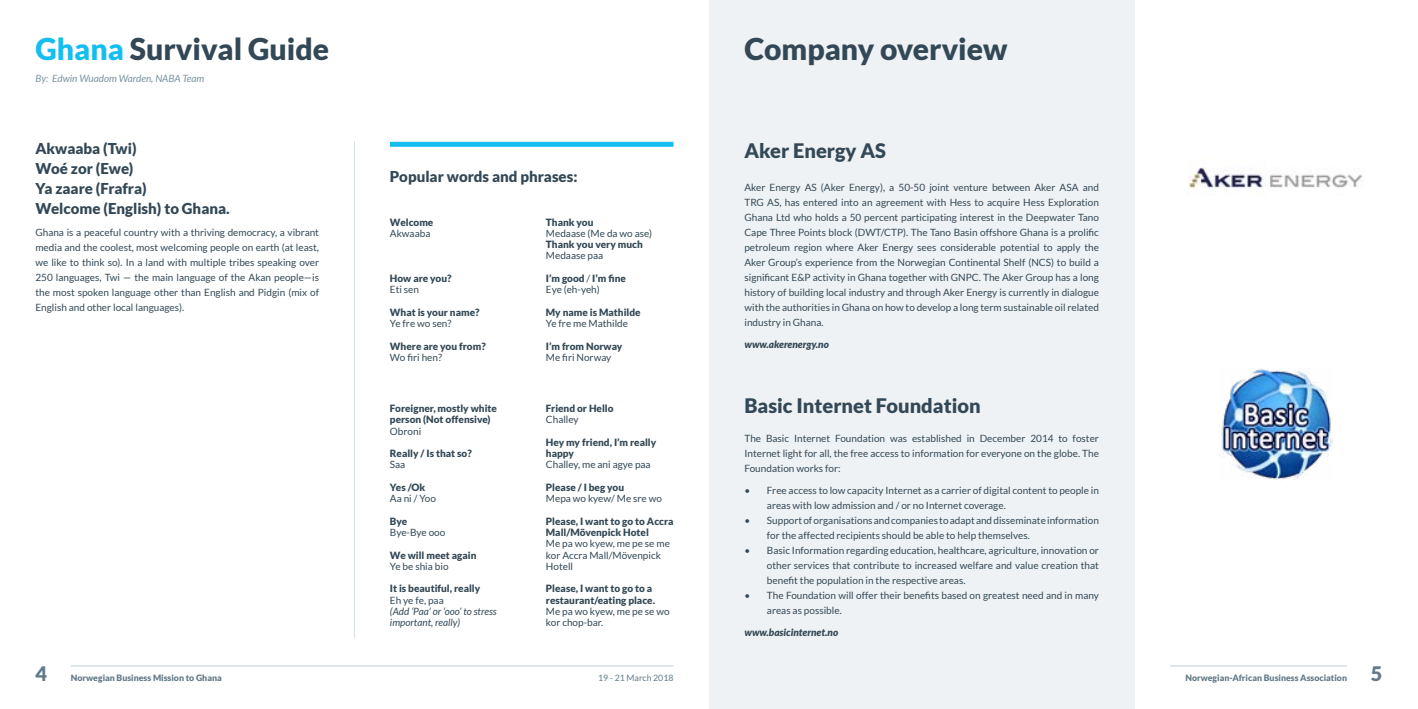
<style>
.page{position:relative;width:1418px;height:709px;background:#fff}
.page>*{position:absolute;margin:0;border:0;box-sizing:border-box;transform-origin:0 0}
.t1{font:900 30px "Lato";color:#334856}
.t2{font:900 20px "Lato";color:#334856}
.t3{font:900 20px "Lato";color:#627a88}
.t4{font:900 15px/20px "Lato";color:#334856}
.t5{font:10px/15px "Lato";color:#334856}
.t6{font:900 10px/11.2px "Lato";color:#334856}
.t7{font:italic 10px/11.2px "Lato";color:#334856}
.t8{font:italic 900 10px "Lato";color:#334856}
.t9{font:italic 10px "Lato";color:#7a93a0}
.t10{font:900 8.75px "Lato";color:#627a88}
.t11{font:8.75px "Lato";color:#627a88}
.s1{color:#15bef0}
.s2{font-weight:400}
</style>
<div class="page">
<div style="left:709px;top:0;width:425px;height:709px;background:#eff2f4"></div>
<hr style="left:1169px;top:665px;width:177px;height:1px;background:#bdd0d9">
<hr style="left:71px;top:665px;width:602px;height:1px;background:#bdd0d9">
<div style="left:390px;top:142px;width:283px;height:5px;background:#15bef0"></div>
<hr style="left:354px;top:142px;width:1px;height:496px;background:#d6dee0">
<img style="left:1187px;top:163px;width:176px;height:26px">
<img style="left:1220px;top:369px;width:112px;height:111px">
<h1 class="t1" style="left:35px;top:31px;width:295px"><span class="s1">Ghana</span> Survival Guide</h1>
<p class="t9" style="left:35px;top:72px;width:170px">By: Edwin Wuadom Warden, NABA Team</p>
<h3 class="t4" style="left:35px;top:138px;width:196px">Akwaaba (Twi)<br>Woé zor (Ewe)<br>Ya zaare (Frafra)<br>Welcome (English) to Ghana.</h3>
<p class="t5" style="left:35px;top:225px;width:285px;text-align:justify">Ghana is a peaceful country with a thriving democracy, a vibrant media and the coolest, most welcoming people on earth (at least, we like to think so). In a land with multiple tribes speaking over 250 languages, Twi — the main language of the Akan people—is the most spoken language other than English and Pidgin (mix of English and other local languages).</p>
<h3 class="t4" style="left:390px;top:166px;width:189px">Popular words and phrases:</h3>
<p class="t6" style="left:390px;top:216px;width:45px">Welcome</p>
<p class="t5" style="left:390px;top:226px;width:42px">Akwaaba</p>
<p class="t6" style="left:390px;top:272px;width:63px">How are you?</p>
<p class="t5" style="left:390px;top:282px;width:31px">Eti sen</p>
<p class="t6" style="left:390px;top:306px;width:91px">What is your name?</p>
<p class="t5" style="left:390px;top:316px;width:63px">Ye fre wo sen?</p>
<p class="t6" style="left:390px;top:340px;width:97px">Where are you from?</p>
<p class="t5" style="left:390px;top:349px;width:54px">Wo firi hen?</p>
<p class="t6" style="left:546px;top:216px;width:49px">Thank you</p>
<p class="t5" style="left:546px;top:226px;width:108px">Medaase (Me da wo ase)</p>
<p class="t6" style="left:546px;top:239px;width:98px">Thank you very much</p>
<p class="t5" style="left:546px;top:248px;width:59px">Medaase paa</p>
<p class="t6" style="left:546px;top:272px;width:81px">I’m good <span class="s2">/</span> I’m fine<br><span class="s2">Eye (eh-yeh)</span></p>
<p class="t6" style="left:546px;top:306px;width:96px">My name is Mathilde</p>
<p class="t5" style="left:546px;top:316px;width:84px">Ye fre me Mathilde</p>
<p class="t6" style="left:546px;top:340px;width:78px">I’m from Norway</p>
<p class="t5" style="left:546px;top:349px;width:67px">Me firi Norway</p>
<p class="t6" style="left:390px;top:402px;width:109px">Foreigner, mostly white person (Not offensive)</p>
<p class="t5" style="left:390px;top:423px;width:33px">Obroni</p>
<p class="t6" style="left:390px;top:447px;width:83px">Really / Is that so?</p>
<p class="t5" style="left:390px;top:457px;width:17px">Saa</p>
<p class="t6" style="left:390px;top:481px;width:37px">Yes /Ok</p>
<p class="t5" style="left:390px;top:491px;width:48px">Aa ni / Yoo</p>
<p class="t6" style="left:390px;top:515px;width:19px">Bye</p>
<p class="t5" style="left:390px;top:525px;width:57px">Bye-Bye ooo</p>
<p class="t6" style="left:390px;top:549px;width:88px">We will meet again</p>
<p class="t5" style="left:390px;top:558px;width:60px">Ye be shia bio</p>
<p class="t6" style="left:390px;top:582px;width:92px">It is beautiful, really</p>
<p class="t5" style="left:390px;top:592px;width:55px">Eh ye fe, paa</p>
<p class="t7" style="left:390px;top:606px;width:108px">(Add ‘Paa’ or ‘ooo’ to stress important, really)</p>
<p class="t6" style="left:546px;top:402px;width:69px">Friend or Hello</p>
<p class="t5" style="left:546px;top:412px;width:34px">Challey</p>
<p class="t6" style="left:546px;top:436px;width:112px">Hey my friend, I’m really happy</p>
<p class="t5" style="left:546px;top:457px;width:106px">Challey, me ani agye paa</p>
<p class="t6" style="left:546px;top:481px;width:80px">Please / I beg you</p>
<p class="t5" style="left:546px;top:491px;width:118px">Mepa wo kyew/ Me sre wo</p>
<p class="t6" style="left:546px;top:515px;width:129px">Please, I want to go to Accra<br>Mall/Mövenpick Hotel</p>
<p class="t5" style="left:546px;top:538px;width:125px;line-height:11.2px">Me pa wo kyew, me pe se me kor Accra Mall/Mövenpick<br>Hotell</p>
<p class="t6" style="left:546px;top:582px;width:111px">Please, I want to go to a restaurant/eating place.</p>
<p class="t5" style="left:546px;top:605px;width:125px;line-height:11.2px">Me pa wo kyew, me pe se wo kor chop-bar.</p>
<h1 class="t1" style="left:744px;top:31px;width:264px">Company overview</h1>
<h2 class="t2" style="left:744px;top:139px;width:143px">Aker Energy AS</h2>
<p class="t5" style="left:744px;top:179px;width:356px;text-align:justify">Aker Energy AS (Aker Energy), a 50-50 joint venture between Aker ASA and TRG AS, has entered into an agreement with Hess to acquire Hess Exploration Ghana Ltd who holds a 50 percent participating interest in the Deepwater Tano Cape Three Points block (DWT/CTP). The Tano Basin offshore Ghana is a prolific petroleum region where Aker Energy sees considerable potential to apply the Aker Group’s experience from the Norwegian Continental Shelf (NCS) to build a significant E&amp;P activity in Ghana together with GNPC. The Aker Group has a long history of building local industry and through Aker Energy is currently in dialogue with the authorities in Ghana on how to develop a long term sustainable oil related industry in Ghana.</p>
<p class="t8" style="left:744px;top:338px;width:86px">www.akerenergy.no</p>
<h2 class="t2" style="left:744px;top:394px;width:238px">Basic Internet Foundation</h2>
<p class="t5" style="left:744px;top:431px;width:356px;text-align:justify">The Basic Internet Foundation was established in December 2014 to foster Internet light for all, the free access to information for everyone on the globe. The Foundation works for:</p>
<p class="t5" style="left:767px;top:483px;width:333px;text-indent:-22px">• Free access to low capacity Internet as a carrier of digital content to people in areas with low admission and / or no Internet coverage.</p>
<p class="t5" style="left:767px;top:513px;width:333px;text-indent:-22px">• Support of organisations and companies to adapt and disseminate information for the affected recipients should be able to help themselves.</p>
<p class="t5" style="left:767px;top:543px;width:333px;text-align:justify;text-indent:-22px">• Basic Information regarding education, healthcare, agriculture, innovation or other services that contribute to increased welfare and value creation that benefit the population in the respective areas.</p>
<p class="t5" style="left:767px;top:588px;width:333px;text-indent:-22px">• The Foundation will offer their benefits based on greatest need and in many areas as possible.</p>
<p class="t8" style="left:744px;top:626px;width:95px">www.basicinternet.no</p>
<h2 class="t3" style="left:35px;top:661px;width:13px">4</h2>
<p class="t10" style="left:71px;top:672px;width:152px">Norwegian Business Mission to Ghana</p>
<p class="t11" style="left:598px;top:672px;width:77px">19 - 21 March 2018</p>
<p class="t10" style="left:1185px;top:672px;width:163px">Norwegian-African Business Association</p>
<h2 class="t3" style="left:1370px;top:661px;width:13px">5</h2>
</div>
